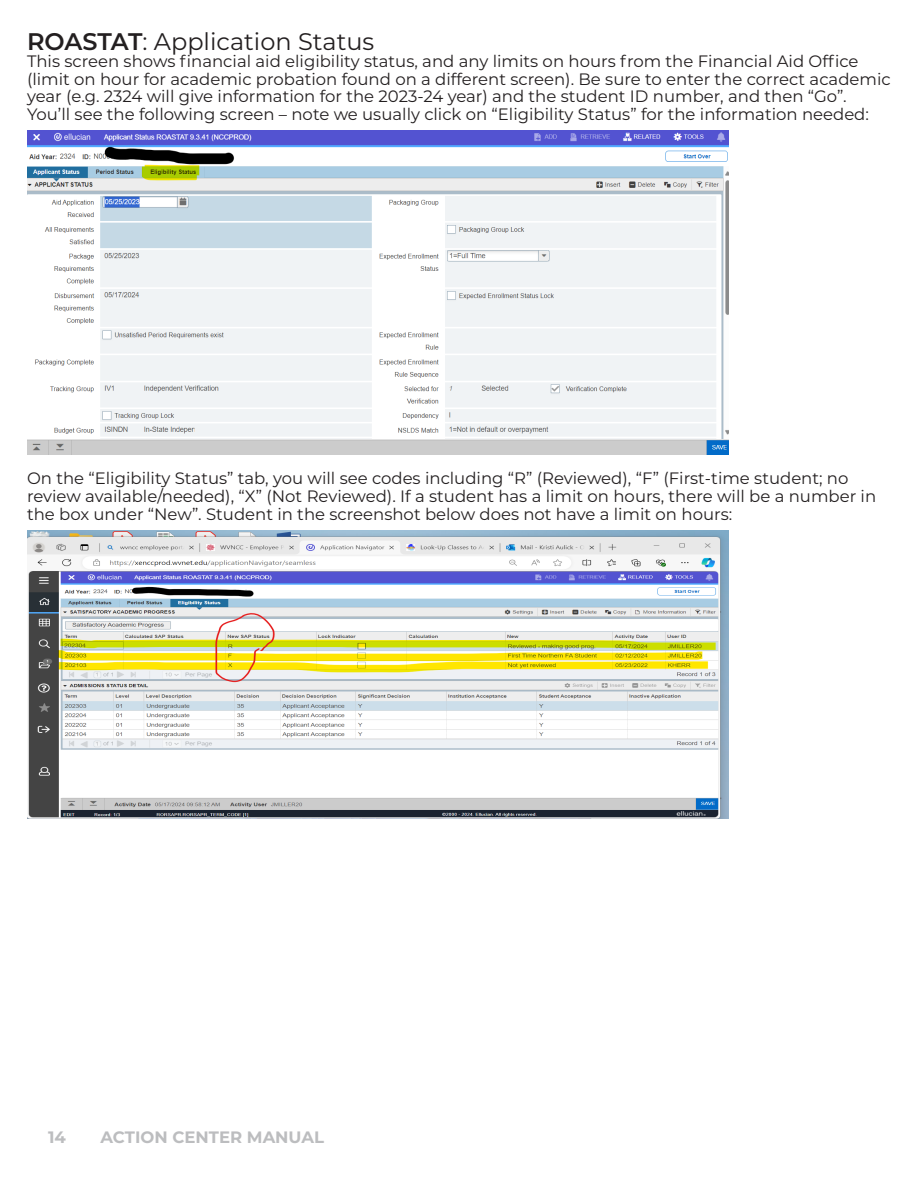
<style>
.page{position:relative;width:918px;height:1188px;background:#fff}
.page>*{position:absolute;margin:0;border:0;box-sizing:border-box;transform-origin:0 0}
.t1{font:24px "Montserrat";color:#231f20}
.t2{font:16.5px/17.9px "Montserrat";color:#231f20}
.t3{font:700 16.5px "Montserrat";color:#bcbdbf}
.s1{font-weight:600}
</style>
<div class="page">
<img style="left:27px;top:131px;width:702px;height:323px">
<img style="left:27px;top:530px;width:702px;height:289px">
<h1 class="t1" style="left:27px;top:25px;width:349px"><span class="s1">ROASTAT</span>: Application Status</h1>
<p class="t2" style="left:27px;top:51px;width:865px">This screen shows financial aid eligibility status, and any limits on hours from the Financial Aid Office (limit on hour for academic probation found on a different screen). Be sure to enter the correct academic year (e.g. 2324 will give information for the 2023-24 year) and the student ID number, and then “Go”.<br>You’ll see the following screen – note we usually click on “Eligibility Status” for the information needed:</p>
<p class="t2" style="left:27px;top:469px;width:851px">On the “Eligibility Status” tab, you will see codes including “R” (Reviewed), “F” (First-time student; no review available/needed), “X” (Not Reviewed). If a student has a limit on hours, there will be a number in the box under “New”. Student in the screenshot below does not have a limit on hours:</p>
<p class="t3" style="left:48px;top:1126px;width:19px">14</p>
<p class="t3" style="left:100px;top:1126px;width:225px">ACTION CENTER MANUAL</p>
</div>
